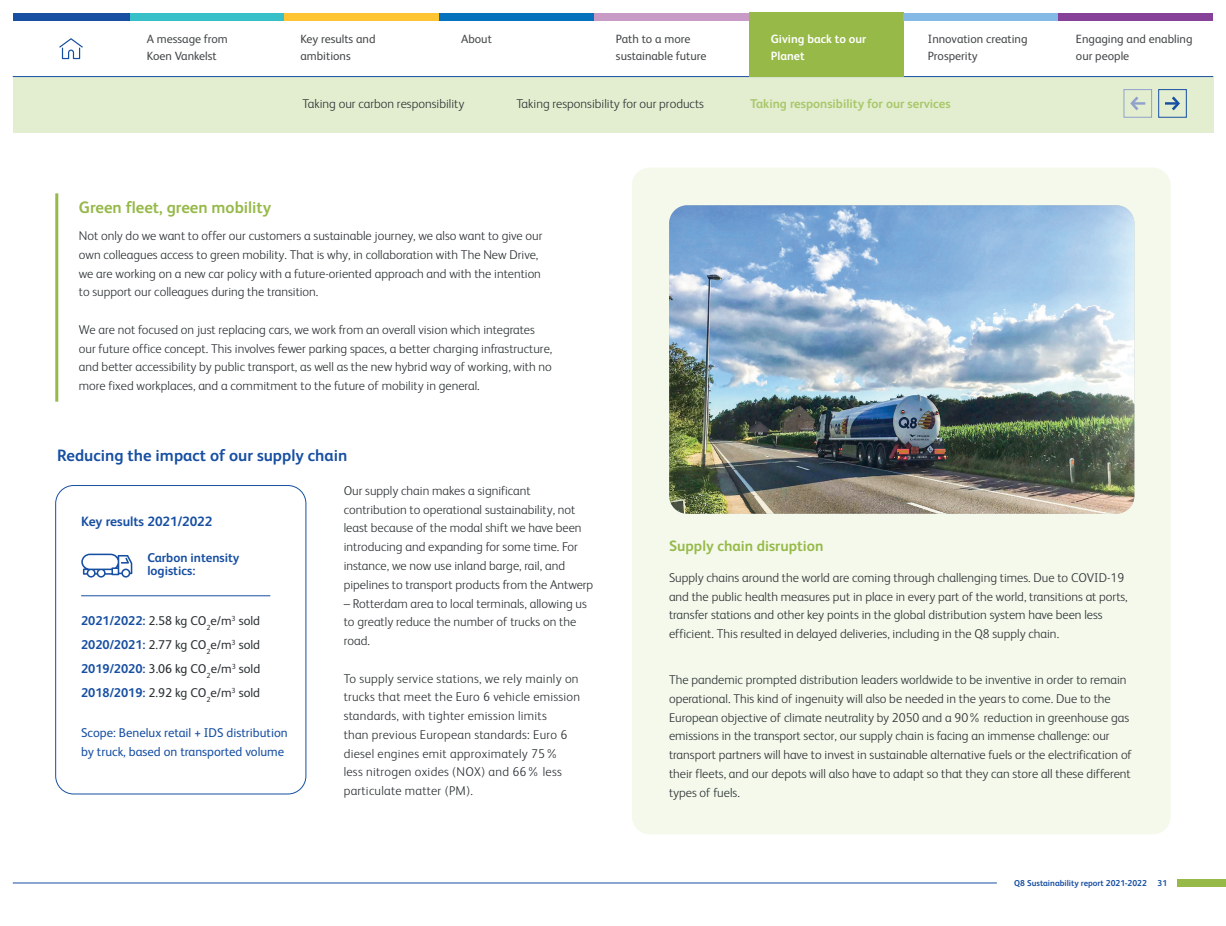
<style>
.page{position:relative;width:1226px;height:926px;background:#fff}
.page>*{position:absolute;margin:0;border:0;box-sizing:border-box;transform-origin:0 0}
.subtitel{font:700 16.5px "FS Albert";color:#174fa2}
.subtitel-2{font:700 16.5px "FS Albert";color:#96b948}
.subtitel-3{font:700 15px "FS Albert";color:#96b948}
.subtitel-4{font:700 13.5px "FS Albert";color:#174fa2}
.broodtekst{font:300 12.75px/18.8px "FS Albert";color:#2e3335}
.broodtekst-2{font:300 12.75px/18.8px "FS Albert";letter-spacing:.02em;color:#2e3335}
.broodtekst-3{font:12.75px/24px "FS Albert";color:#2e3335}
.broodtekst-4{font:12.75px/18.8px "FS Albert";color:#174fa2}
.broodtekst-5{font:700 12.75px "FS Albert";color:#a9c76a}
.broodtekst-6{font:700 12.75px/13.5px "FS Albert";color:#174fa2}
.t1{font:12px/16.5px "FS Albert";color:#444749}
.t2{font:700 12px/16.5px "FS Albert";color:#fff}
.t3{font:700 8.55px "FS Albert";color:#174fa2}
.s1{font-weight:700;color:#174fa2}
.s2{color:#292d2f}
</style>
<div class="page">
<div style="left:1177px;top:879px;width:49px;height:8px;background:#96b948"></div>
<div style="left:632px;top:167px;width:538px;height:667px;background:#f4f9ec;border-radius:18px"></div>
<img style="left:669px;top:205px;width:465px;height:308px">
<hr style="left:55px;top:193px;width:3px;height:208px;background:#96b948">
<div style="left:55px;top:485px;width:251px;height:309px;border:1px solid #174fa2;border-radius:18px"></div>
<hr style="left:81px;top:595px;width:189px;height:1px;background:#174fa2">
<svg style="left:81px;top:553px;width:51px;height:24px"></svg>
<hr style="left:13px;top:882px;width:983px;height:1px;background:#174fa2">
<div style="left:13px;top:77px;width:1200px;height:56px;background:#e3eed0"></div>
<svg style="left:1165px;top:96px;width:15px;height:14px"></svg>
<div style="left:1158px;top:89px;width:28px;height:29px;border:1px solid #194fa2"></div>
<svg style="left:1130px;top:96px;width:15px;height:14px"></svg>
<div style="left:1123px;top:89px;width:29px;height:29px;border:1px solid #90a2cb"></div>
<hr style="left:13px;top:76px;width:1200px;height:1px;background:#174fa2">
<div style="left:439px;top:13px;width:155px;height:8px;background:#0573bb"></div>
<div style="left:748px;top:13px;width:155px;height:64px;background:#96b948"></div>
<div style="left:284px;top:13px;width:155px;height:8px;background:#fec433"></div>
<div style="left:594px;top:13px;width:154px;height:8px;background:#c89ac6"></div>
<div style="left:129px;top:13px;width:155px;height:8px;background:#38c0c8"></div>
<div style="left:1058px;top:13px;width:155px;height:8px;background:#864198"></div>
<div style="left:903px;top:13px;width:155px;height:8px;background:#83b9e4"></div>
<div style="left:13px;top:13px;width:116px;height:8px;background:#174fa2"></div>
<svg style="left:59px;top:38px;width:24px;height:21px"></svg>
<p class="t1" style="left:147px;top:31px;width:82px">A message from<br>Koen Vankelst</p>
<p class="t1" style="left:461px;top:31px;width:32px">About</p>
<p class="t1" style="left:616px;top:31px;width:92px">Path to a more sustainable future</p>
<p class="t2" style="left:771px;top:31px;width:97px">Giving back to our<br>Planet</p>
<p class="t2" style="left:771px;top:31px;width:101px">Teruggeven aan de p</p>
<p class="t1" style="left:300px;top:31px;width:77px">Key results and ambitions</p>
<p class="t1" style="left:928px;top:31px;width:101px">Innovation creating<br>Prosperity</p>
<p class="t1" style="left:1076px;top:31px;width:118px">Engaging and enabling our people</p>
<p class="t2" style="left:800px;top:47px;width:12px">et</p>
<p class="broodtekst" style="left:302px;top:94px;width:163px">Taking our carbon responsibility</p>
<p class="broodtekst" style="left:516px;top:94px;width:189px">Taking responsibility for our products</p>
<p class="broodtekst-5" style="left:750px;top:96px;width:202px">Taking responsibility for our services</p>
<p class="subtitel-2" style="left:79px;top:197px;width:194px">Green fleet, green mobility</p>
<p class="broodtekst" style="left:79px;top:226px;width:465px">Not only do we want to offer our customers a sustainable journey, we also want to give our own colleagues access to green mobility. That is why, in collaboration with The New Drive, we are working on a new car policy with a future-oriented approach and with the intention to support our colleagues during the transition.</p>
<p class="broodtekst" style="left:79px;top:320px;width:475px">We are not focused on just replacing cars, we work from an overall vision which integrates our future office concept. This involves fewer parking spaces, a better charging infrastructure, and better accessibility by public transport, as well as the new hybrid way of working, with no more fixed workplaces, and a commitment to the future of mobility in general.</p>
<p class="subtitel" style="left:57px;top:445px;width:292px">Reducing the impact of our supply chain</p>
<p class="subtitel-4" style="left:81px;top:513px;width:133px">Key results 2021/2022</p>
<p class="broodtekst-6" style="left:147px;top:550px;width:93px">Carbon intensity logistics:</p>
<p class="broodtekst-3" style="left:81px;top:609px;width:180px"><span class="s1">2021/2022:</span> 2.58 kg CO<sub>2</sub>e/m<sup>3</sup> sold</p>
<p class="broodtekst-3" style="left:81px;top:633px;width:181px"><span class="s1">2020/2021:</span> 2.77 kg CO<sub>2</sub>e/m<sup>3</sup> sold<br><span class="s1">2019/2020:</span> <span class="s2">3.06 kg</span> CO<sub>2</sub>e/m<sup>3</sup> sold</p>
<p class="broodtekst-3" style="left:81px;top:681px;width:180px"><span class="s1">2018/2019:</span> 2.92 kg CO<sub>2</sub>e/m<sup>3</sup> sold</p>
<p class="broodtekst-4" style="left:81px;top:723px;width:208px">Scope: Benelux retail + IDS distribution by truck, based on transported volume</p>
<p class="broodtekst" style="left:344px;top:481px;width:251px">Our supply chain makes a significant contribution to operational sustainability, not least because of the modal shift we have been introducing and expanding for some time. For instance, we now use inland barge, rail, and pipelines to transport products from the Antwerp</p>
<p class="broodtekst" style="left:344px;top:593px;width:245px">– Rotterdam area to local terminals, allowing us to greatly reduce the number of trucks on the road.</p>
<p class="broodtekst-2" style="left:344px;top:668px;width:238px">To supply service stations, we rely mainly on trucks that meet the Euro 6 vehicle emission standards, with tighter emission limits<br>than previous European standards: Euro 6 diesel engines emit approximately 75% less nitrogen oxides (NOX) and 66% less particulate matter (PM).</p>
<p class="subtitel-3" style="left:669px;top:537px;width:156px">Supply chain disruption</p>
<p class="broodtekst" style="left:669px;top:568px;width:460px">Supply chains around the world are coming through challenging times. Due to COVID-19 and the public health measures put in place in every part of the world, transitions at ports, transfer stations and other key points in the global distribution system have been less efficient. This resulted in delayed deliveries, including in the Q8 supply chain.</p>
<p class="broodtekst" style="left:669px;top:670px;width:464px">The pandemic prompted distribution leaders worldwide to be inventive in order to remain operational. This kind of ingenuity will also be needed in the years to come. Due to the European objective of climate neutrality by 2050 and a 90% reduction in greenhouse gas emissions in the transport sector, our supply chain is facing an immense challenge: our transport partners will have to invest in sustainable alternative fuels or the electrification of their fleets, and our depots will also have to adapt so that they can store all these different types of fuels.</p>
<p class="t3" style="left:1014px;top:878px;width:134px">Q8 Sustainability report 2021-2022</p>
<p class="t3" style="left:1157px;top:878px;width:11px">31</p>
</div>
